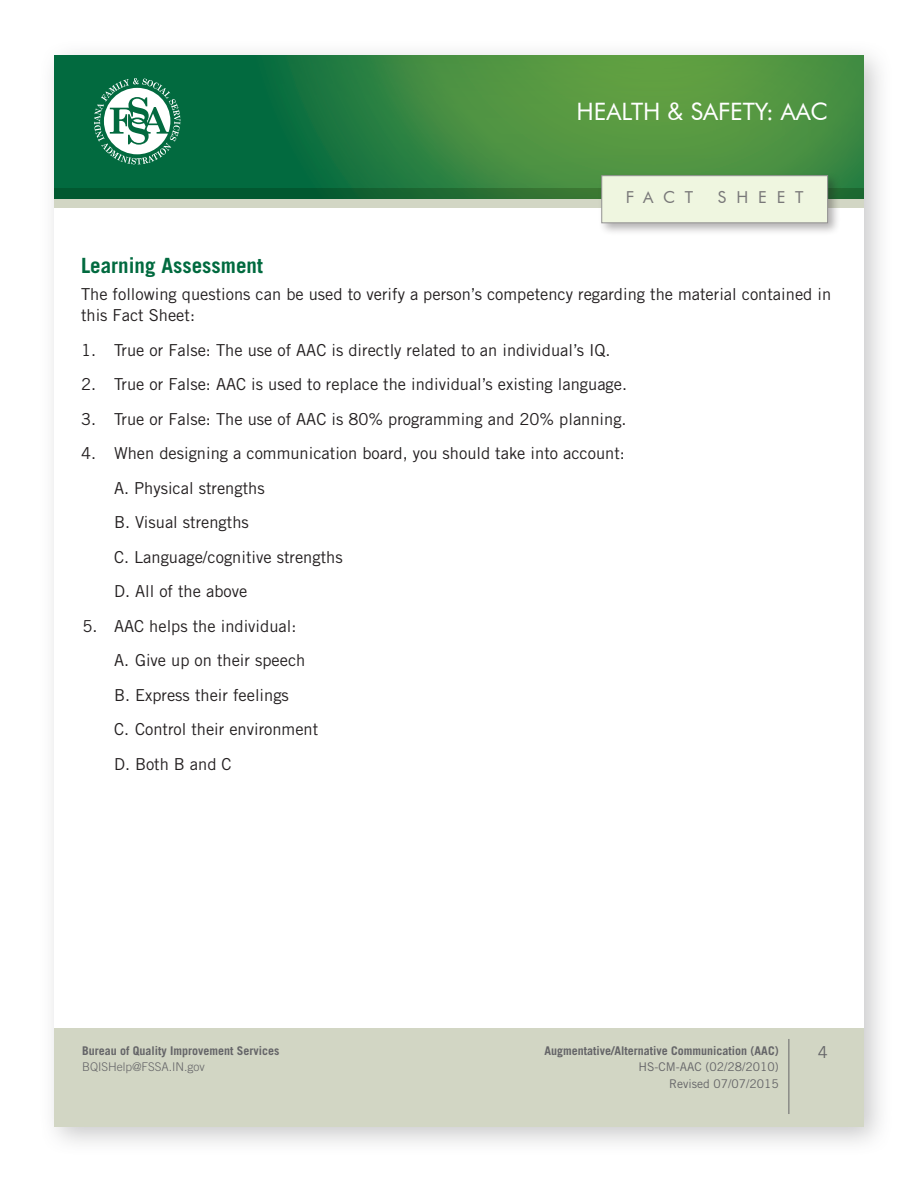
<style>
.page{position:relative;width:918px;height:1188px;background:#fff}
.page>*{position:absolute;margin:0;border:0;box-sizing:border-box;transform-origin:0 0}
.t1{font:24px "Futura BT";color:#fff}
.t2{font:700 21px "Trade Gothic";color:#016a3f}
.t3{font:16.5px/34.5px "Trade Gothic";color:#231f20}
.t4{font:16.5px "Futura BT";letter-spacing:.6em;color:#797879}
.t5{font:16.5px "Trade Gothic";color:#656568}
.t6{font:700 12px "Trade Gothic";color:#656568}
.t7{font:12px/16.5px "Trade Gothic";color:#656568;text-align:right}
.t8{font:300 12px "Trade Gothic";color:#656568}
</style>
<div class="page">
<div style="left:38px;top:40px;width:856px;height:1116px;background:#656568;opacity:.35"></div>
<div style="left:55px;top:56px;width:809px;height:1071px;background:#fff"></div>
<div style="left:55px;top:1028px;width:809px;height:99px;background:#d2d6c4"></div>
<hr style="left:789px;top:1039px;width:1px;height:75px;background:#656568">
<div style="left:52px;top:56px;width:814px;height:145px;background:#016a3f;opacity:.45"></div>
<svg style="left:94px;top:78px;width:86px;height:86px"></svg>
<svg style="left:55px;top:188px;width:809px;height:19px;background:#63926e"></svg>
<div style="left:598px;top:172px;width:243px;height:64px;background:#231f20;opacity:.35"></div>
<div style="left:602px;top:176px;width:226px;height:47px;background:#eff6e0;border:1px solid #939292"></div>
<h1 class="t1" style="left:577px;top:97px;width:253px">HEALTH &amp; SAFETY: AAC</h1>
<p class="t4" style="left:626px;top:187px;width:69px">FACT</p>
<p class="t4" style="left:718px;top:187px;width:87px">SHEET</p>
<p class="t2" style="left:81px;top:252px;width:183px">Learning Assessment</p>
<p class="t3" style="left:81px;top:284px;width:752px;line-height:21px">The following questions can be used to verify a person’s competency regarding the material contained in this Fact Sheet:</p>
<p class="t3" style="left:81px;top:333px;width:531px">1. True or False: The use of AAC is directly related to an individual’s IQ.</p>
<p class="t3" style="left:81px;top:367px;width:548px">2. True or False: AAC is used to replace the individual’s existing language.</p>
<p class="t3" style="left:81px;top:402px;width:547px">3. True or False: The use of AAC is 80% programming and 20% planning.</p>
<p class="t3" style="left:114px;top:436px;width:513px;text-indent:-33px">4. When designing a communication board, you should take into account:<br>A. Physical strengths<br>B. Visual strengths<br>C. Language/cognitive strengths<br>D. All of the above</p>
<p class="t3" style="left:114px;top:609px;width:206px;text-indent:-31px">5. AAC helps the individual:<br>A. Give up on their speech<br>B. Express their feelings<br>C. Control their environment<br>D. Both B and C</p>
<p class="t6" style="left:82px;top:1043px;width:199px">Bureau of Quality Improvement Services</p>
<p class="t8" style="left:82px;top:1060px;width:124px">BQISHelp@FSSA.IN.gov</p>
<p class="t6" style="left:545px;top:1043px;width:236px">Augmentative/Alternative Communication (AAC)</p>
<p class="t5" style="left:818px;top:1042px;width:12px">4</p>
<p class="t7" style="left:638px;top:1059px;width:142px">HS-CM-AAC (02/28/2010)<br>Revised 07/07/2015</p>
</div>
